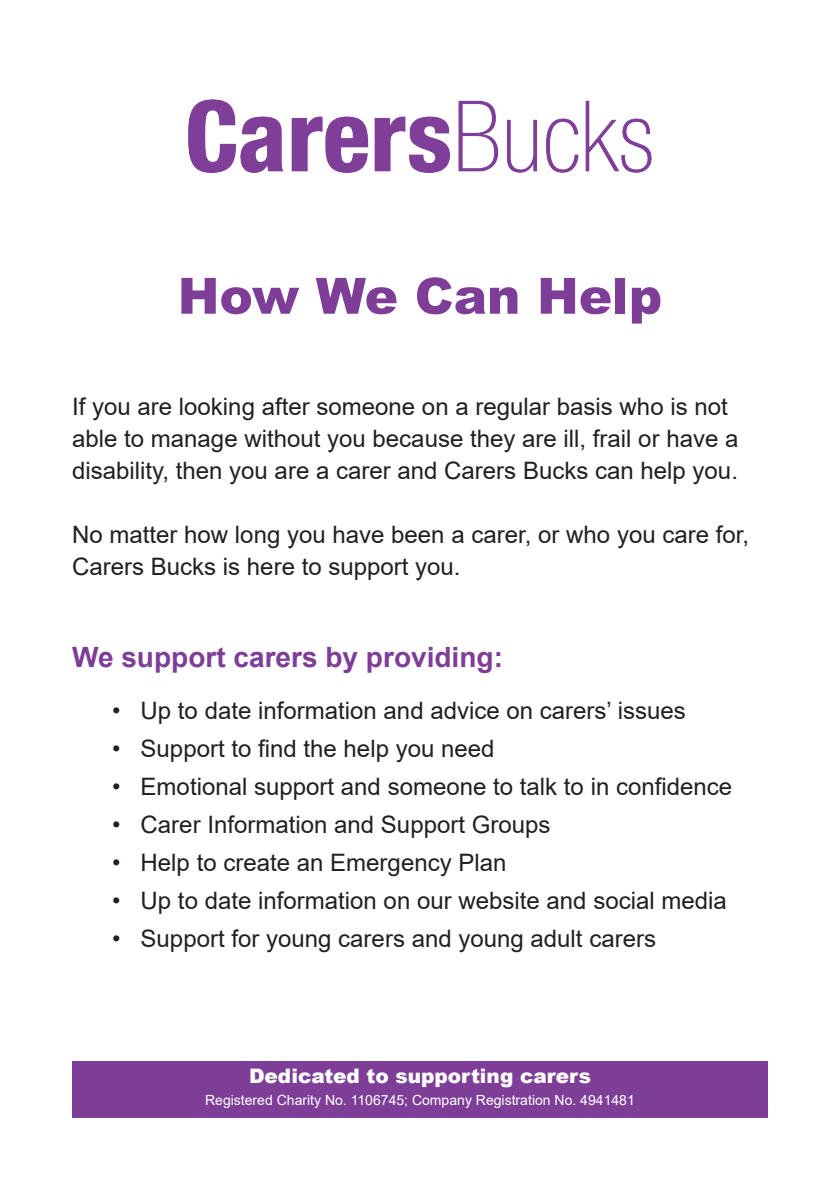
<style>
.page{position:relative;width:840px;height:1191px;background:#fff}
.page>*{position:absolute;margin:0;border:0;box-sizing:border-box;transform-origin:0 0}
.t1{font:900 50px "Arial";color:#7e3e98}
.t2{font:700 28px "Arial";color:#7e3e98}
.t3{font:24px/32px "Arial";color:#231f20}
.t4{font:900 20px "Arial";color:#fff}
.t5{font:14px "Arial";color:#fff}
</style>
<div class="page">
<div style="left:72px;top:1061px;width:695px;height:57px;background:#7e3e98"></div>
<img style="left:189px;top:99px;width:461px;height:74px">
<p class="t1" style="left:178px;top:259px;width:485px">How We Can Help</p>
<p class="t3" style="left:72px;top:391px;width:667px">If you are looking after someone on a regular basis who is not able to manage without you because they are ill, frail or have a</p>
<p class="t3" style="left:72px;top:455px;width:667px">disability, then you are a carer and Carers Bucks can help you.</p>
<p class="t3" style="left:72px;top:519px;width:678px">No matter how long you have been a carer, or who you care for,<br>Carers Bucks is here to support you.</p>
<p class="t2" style="left:72px;top:637px;width:432px">We support carers by providing:</p>
<p class="t3" style="left:112px;top:694px;width:575px">• Up to date information and advice on carers’ issues</p>
<p class="t3" style="left:112px;top:732px;width:383px">• Support to find the help you need</p>
<p class="t3" style="left:112px;top:770px;width:621px">• Emotional support and someone to talk to in confidence</p>
<p class="t3" style="left:112px;top:808px;width:439px">• Carer Information and Support Groups</p>
<p class="t3" style="left:112px;top:846px;width:395px">• Help to create an Emergency Plan</p>
<p class="t3" style="left:112px;top:884px;width:616px">• Up to date information on our website and social media</p>
<p class="t3" style="left:112px;top:922px;width:545px">• Support for young carers and young adult carers</p>
<p class="t4" style="left:249px;top:1061px;width:343px">Dedicated to supporting carers</p>
<p class="t5" style="left:205px;top:1090px;width:431px">Registered Charity No. 1106745; Company Registration No. 4941481</p>
</div>
